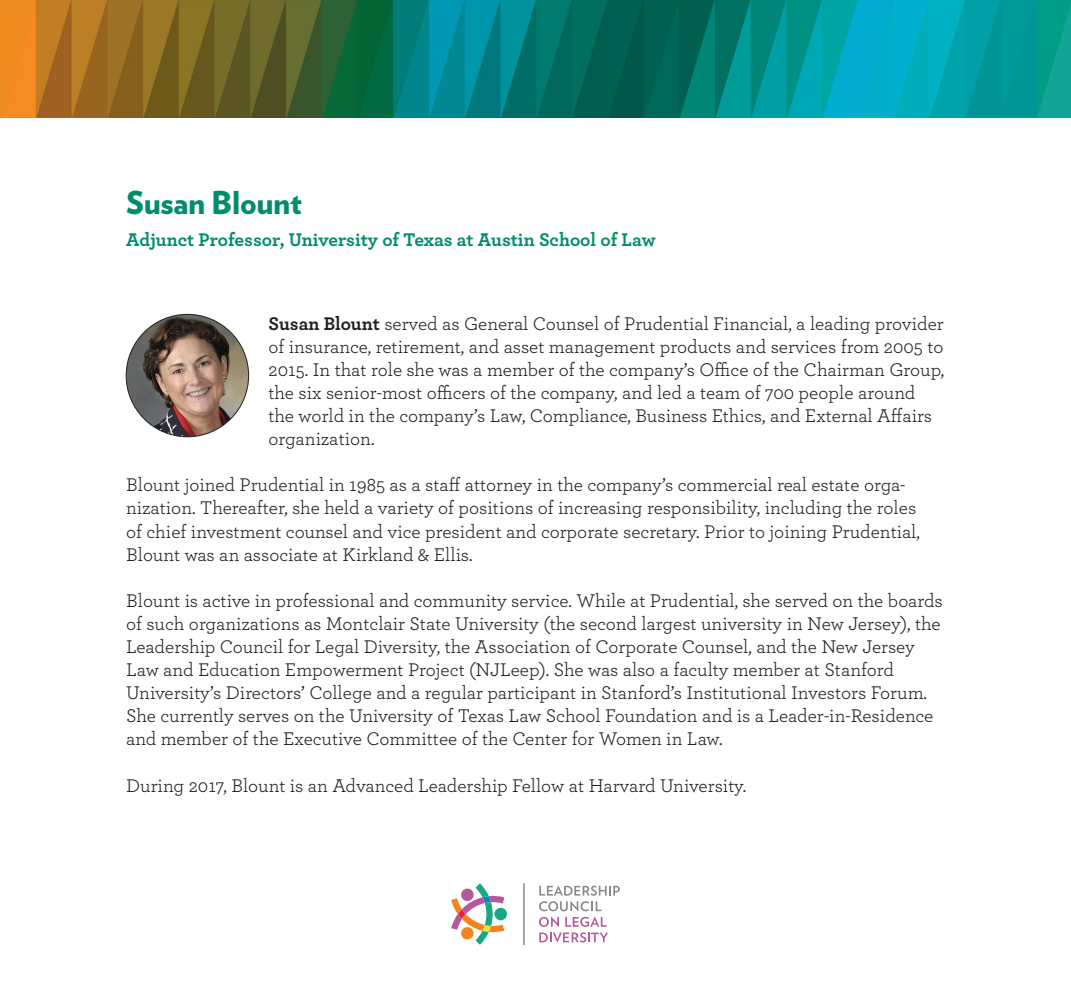
<style>
.page{position:relative;width:1071px;height:1008px;background:#fff}
.page>*{position:absolute;margin:0;border:0;box-sizing:border-box;transform-origin:0 0}
.t1{font:900 31.5px "Verlag";letter-spacing:-.01em;color:#008d6c}
.t2{font:19.25px/23.1px "Archer";color:#231f20}
.t3{font:700 19.25px "Archer";color:#008d6c}
.s1{font-weight:700}
</style>
<div class="page">
<svg style="left:539px;top:886px;width:81px;height:25px"></svg>
<svg style="left:539px;top:917px;width:69px;height:26px"></svg>
<svg style="left:494px;top:908px;width:13px;height:12px"></svg>
<svg style="left:451px;top:883px;width:53px;height:62px"></svg>
<svg style="left:523px;top:883px;width:2px;height:62px"></svg>
<img style="left:0;top:0;width:1071px;height:117px">
<img style="left:126px;top:314px;width:123px;height:123px;border-radius:61px">
<p class="t1" style="left:126px;top:177px;width:178px">Susan Blount</p>
<p class="t3" style="left:126px;top:224px;width:531px">Adjunct Professor, University of Texas at Austin School of Law</p>
<p class="t2" style="left:268px;top:311px;width:678px"><span class="s1">Susan Blount</span> served as General Counsel of Prudential Financial, a leading provider of insurance, retirement, and asset management products and services from 2005 to 2015. In that role she was a member of the company’s Office of the Chairman Group, the six senior-most officers of the company, and led a team of 700 people around the world in the company’s Law, Compliance, Business Ethics, and External Affairs organization.</p>
<p class="t2" style="left:126px;top:472px;width:795px">Blount joined Prudential in 1985 as a staff attorney in the company’s commercial real estate orga&shy;nization. Thereafter, she held a variety of positions of increasing responsibility, including the roles of chief investment counsel and vice president and corporate secretary. Prior to joining Prudential, Blount was an associate at Kirkland &amp; Ellis.</p>
<p class="t2" style="left:126px;top:588px;width:818px">Blount is active in professional and community service. While at Prudential, she served on the boards of such organizations as Montclair State University (the second largest university in New Jersey), the Leadership Council for Legal Diversity, the Association of Corporate Counsel, and the New Jersey Law and Education Empowerment Project (NJLeep). She was also a faculty member at Stanford</p>
<p class="t2" style="left:126px;top:680px;width:809px">University’s Directors’ College and a regular participant in Stanford’s Institutional Investors Forum.<br>She currently serves on the University of Texas Law School Foundation and is a Leader-in-Residence and member of the Executive Committee of the Center for Women in Law.</p>
<p class="t2" style="left:126px;top:773px;width:622px">During 2017, Blount is an Advanced Leadership Fellow at Harvard University.</p>
</div>
